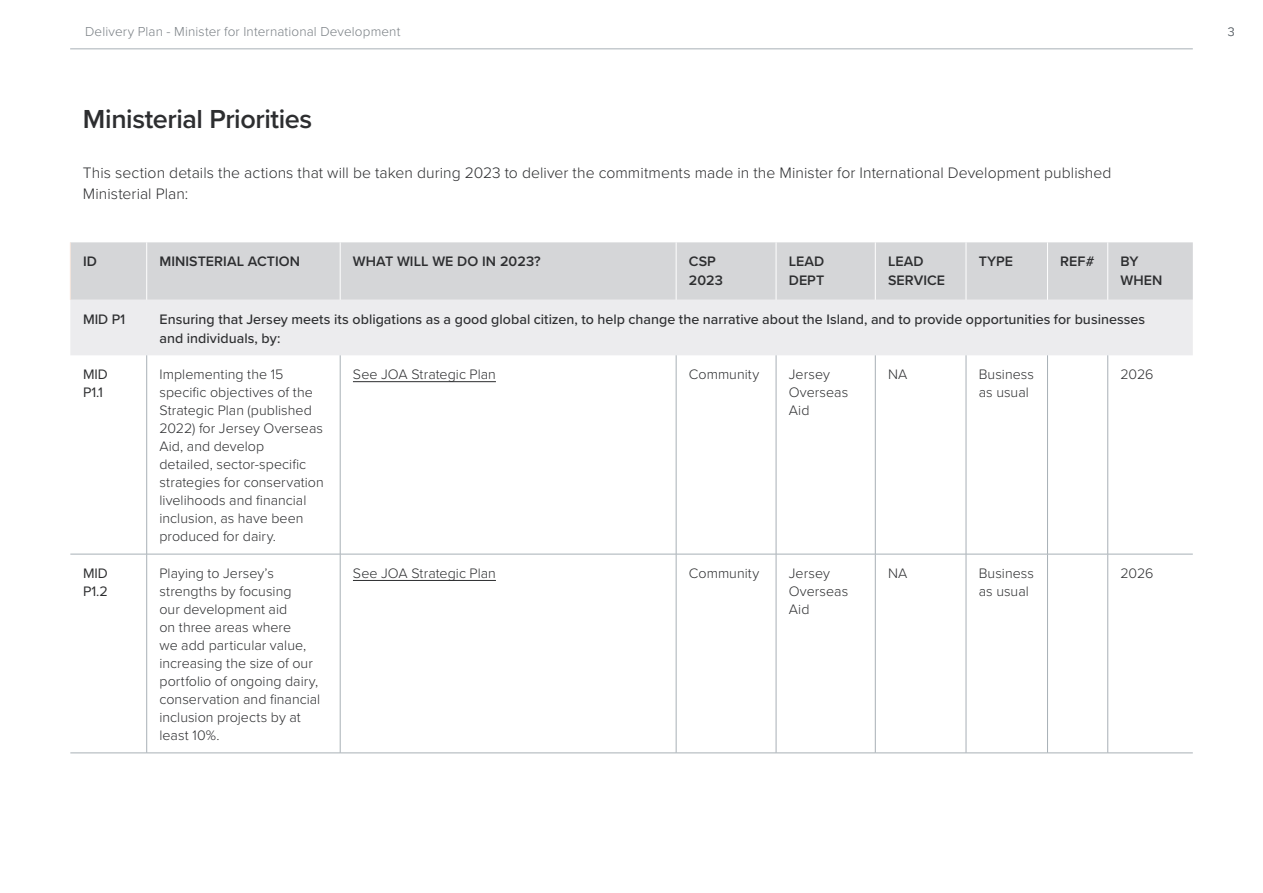
<style>
.page{position:relative;width:1263px;height:893px;background:#fff}
.page>*{position:absolute;margin:0;border:0;box-sizing:border-box;transform-origin:0 0}
.t1{font:600 27px "Proxima Nova";letter-spacing:-.015em;color:#2d2e30}
.t2{font:300 15.75px/20.2px "Proxima Nova";letter-spacing:.005em;color:#2d2e30}
.t3{font:300 14.25px/18px "Proxima Nova";color:#2d2e30}
.t4{font:500 14.25px/18.8px "Proxima Nova";letter-spacing:.005em;color:#2d2e30}
.t5{font:600 14.25px/18.8px "Proxima Nova";letter-spacing:.005em;color:#2d2e30}
.t6{font:14.25px/18px "Proxima Nova";letter-spacing:-.005em;color:#2d2e30}
.t7{font:300 13.5px "Proxima Nova";letter-spacing:.01em;color:#797f84}
.t8{font:300 12.75px "Proxima Nova";color:#6f757a}
</style>
<div class="page">
<hr style="left:70px;top:49px;width:1123px;height:1px;background:#a8b0b6">
<div style="left:71px;top:242px;width:1122px;height:58px;background:#d5d6d8"></div>
<div style="left:70px;top:300px;width:1123px;height:55px;background:#ececee"></div>
<hr style="left:70px;top:242px;width:1px;height:58px;background:#f5e4db">
<hr style="left:146px;top:355px;width:1px;height:199px;background:#a8b0b6">
<hr style="left:340px;top:355px;width:1px;height:199px;background:#a8b0b6">
<hr style="left:676px;top:355px;width:1px;height:199px;background:#a8b0b6">
<hr style="left:776px;top:355px;width:1px;height:199px;background:#a8b0b6">
<hr style="left:875px;top:355px;width:1px;height:199px;background:#a8b0b6">
<hr style="left:966px;top:355px;width:1px;height:199px;background:#a8b0b6">
<hr style="left:1047px;top:355px;width:1px;height:199px;background:#a8b0b6">
<hr style="left:1107px;top:355px;width:1px;height:199px;background:#a8b0b6">
<hr style="left:146px;top:554px;width:1px;height:199px;background:#a8b0b6">
<hr style="left:340px;top:554px;width:1px;height:199px;background:#a8b0b6">
<hr style="left:676px;top:554px;width:1px;height:199px;background:#a8b0b6">
<hr style="left:776px;top:554px;width:1px;height:199px;background:#a8b0b6">
<hr style="left:875px;top:554px;width:1px;height:199px;background:#a8b0b6">
<hr style="left:966px;top:554px;width:1px;height:199px;background:#a8b0b6">
<hr style="left:1047px;top:554px;width:1px;height:199px;background:#a8b0b6">
<hr style="left:1107px;top:554px;width:1px;height:199px;background:#a8b0b6">
<hr style="left:146px;top:242px;width:1px;height:58px;background:#fff">
<hr style="left:340px;top:242px;width:1px;height:58px;background:#fff">
<hr style="left:676px;top:242px;width:1px;height:58px;background:#fff">
<hr style="left:776px;top:242px;width:1px;height:58px;background:#fff">
<hr style="left:875px;top:242px;width:1px;height:58px;background:#fff">
<hr style="left:966px;top:242px;width:1px;height:58px;background:#fff">
<hr style="left:1047px;top:242px;width:1px;height:58px;background:#fff">
<hr style="left:1107px;top:242px;width:1px;height:58px;background:#fff">
<hr style="left:70px;top:554px;width:77px;height:1px;background:#a8b0b6">
<hr style="left:147px;top:554px;width:193px;height:1px;background:#a8b0b6">
<hr style="left:340px;top:554px;width:336px;height:1px;background:#a8b0b6">
<hr style="left:676px;top:554px;width:100px;height:1px;background:#a8b0b6">
<hr style="left:776px;top:554px;width:99px;height:1px;background:#a8b0b6">
<hr style="left:875px;top:554px;width:91px;height:1px;background:#a8b0b6">
<hr style="left:966px;top:554px;width:81px;height:1px;background:#a8b0b6">
<hr style="left:1047px;top:554px;width:61px;height:1px;background:#a8b0b6">
<hr style="left:1108px;top:554px;width:85px;height:1px;background:#a8b0b6">
<hr style="left:70px;top:753px;width:77px;height:1px;background:#a8b0b6">
<hr style="left:147px;top:753px;width:193px;height:1px;background:#a8b0b6">
<hr style="left:340px;top:753px;width:336px;height:1px;background:#a8b0b6">
<hr style="left:676px;top:753px;width:100px;height:1px;background:#a8b0b6">
<hr style="left:776px;top:753px;width:99px;height:1px;background:#a8b0b6">
<hr style="left:875px;top:753px;width:91px;height:1px;background:#a8b0b6">
<hr style="left:966px;top:753px;width:81px;height:1px;background:#a8b0b6">
<hr style="left:1047px;top:753px;width:61px;height:1px;background:#a8b0b6">
<hr style="left:1108px;top:753px;width:85px;height:1px;background:#a8b0b6">
<hr style="left:353px;top:381px;width:143px;height:1px;background:#2d2e30">
<hr style="left:353px;top:580px;width:143px;height:1px;background:#2d2e30">
<p class="t7" style="left:85px;top:22px;width:317px">Delivery Plan - Minister for International Development</p>
<p class="t8" style="left:1228px;top:22px;width:8px">3</p>
<p class="t1" style="left:83px;top:98px;width:231px">Ministerial Priorities</p>
<p class="t2" style="left:83px;top:162px;width:1030px">This section details the actions that will be taken during 2023 to deliver the commitments made in the Minister for International Development published<br>Ministerial Plan:</p>
<p class="t5" style="left:83px;top:252px;width:15px">ID</p>
<p class="t5" style="left:159px;top:252px;width:142px">MINISTERIAL ACTION</p>
<p class="t5" style="left:353px;top:252px;width:189px">WHAT WILL WE DO IN 2023?</p>
<p class="t5" style="left:689px;top:252px;width:36px">CSP<br>2023</p>
<p class="t5" style="left:789px;top:252px;width:37px">LEAD<br>DEPT</p>
<p class="t5" style="left:888px;top:252px;width:59px">LEAD<br>SERVICE</p>
<p class="t5" style="left:979px;top:252px;width:36px">TYPE</p>
<p class="t5" style="left:1060px;top:252px;width:36px">REF#</p>
<p class="t5" style="left:1120px;top:252px;width:43px">BY<br>WHEN</p>
<p class="t4" style="left:83px;top:309px;width:44px">MID P1</p>
<p class="t4" style="left:159px;top:309px;width:987px">Ensuring that Jersey meets its obligations as a good global citizen, to help change the narrative about the Island, and to provide opportunities for businesses and individuals, by:</p>
<p class="t6" style="left:83px;top:365px;width:26px">MID<br>P1.1</p>
<p class="t3" style="left:159px;top:365px;width:166px">Implementing the 15 specific objectives of the<br>Strategic Plan (published<br>2022) for Jersey Overseas<br>Aid, and develop<br>detailed, sector-specific strategies for conservation livelihoods and financial inclusion, as have been produced for dairy.</p>
<p class="t3" style="left:353px;top:365px;width:144px">See JOA Strategic Plan</p>
<p class="t3" style="left:689px;top:365px;width:72px">Community</p>
<p class="t3" style="left:789px;top:365px;width:61px">Jersey<br>Overseas<br>Aid</p>
<p class="t3" style="left:888px;top:365px;width:21px">NA</p>
<p class="t3" style="left:979px;top:365px;width:57px">Business as usual</p>
<p class="t3" style="left:1120px;top:365px;width:34px">2026</p>
<p class="t6" style="left:83px;top:564px;width:26px">MID<br>P1.2</p>
<p class="t3" style="left:159px;top:564px;width:162px">Playing to Jersey’s strengths by focusing<br>our development aid<br>on three areas where<br>we add particular value, increasing the size of our portfolio of ongoing dairy, conservation and financial inclusion projects by at least 10%.</p>
<p class="t3" style="left:353px;top:564px;width:144px">See JOA Strategic Plan</p>
<p class="t3" style="left:689px;top:564px;width:72px">Community</p>
<p class="t3" style="left:789px;top:564px;width:61px">Jersey<br>Overseas<br>Aid</p>
<p class="t3" style="left:888px;top:564px;width:21px">NA</p>
<p class="t3" style="left:979px;top:564px;width:57px">Business as usual</p>
<p class="t3" style="left:1120px;top:564px;width:34px">2026</p>
</div>
